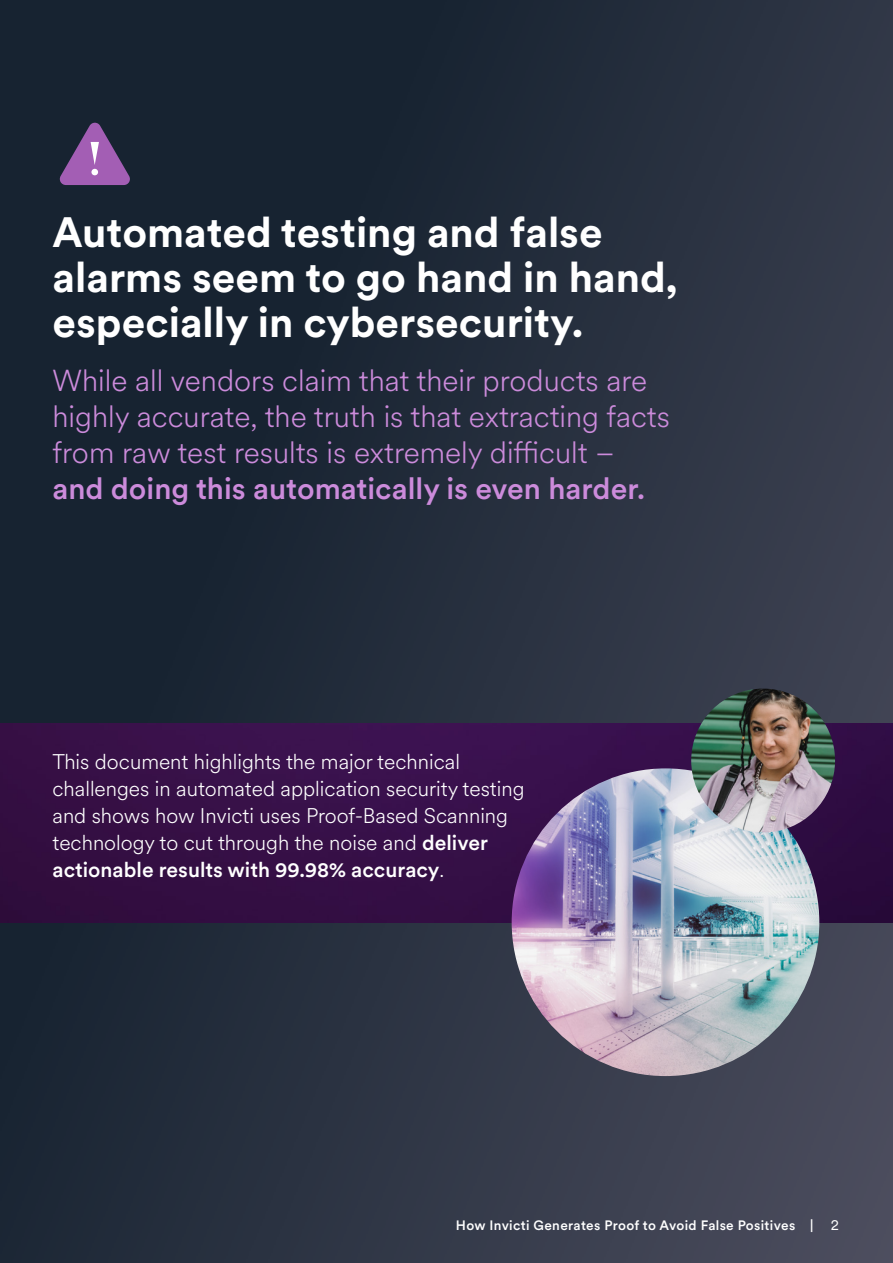
<style>
.page{position:relative;width:893px;height:1263px;background:#fff}
.page>*{position:absolute;margin:0;border:0;box-sizing:border-box;transform-origin:0 0}
.t1{font:700 42px/45px "Circular XX";color:#fff}
.t2{font:300 30px/36px "Circular XX";color:#cc8bdb}
.t3{font:500 30px "Circular XX";color:#cc8bdb}
.t4{font:300 21px/27px "Circular XX";color:#fff}
.t5{font:500 13.5px "Circular XX";letter-spacing:.025em;color:#fff}
.s1{font-weight:500}
.s2{font-weight:400;font-size:15px}
</style>
<div class="page">
<img style="left:0;top:0;width:893px;height:1263px">
<img style="left:0;top:724px;width:893px;height:198px">
<svg style="left:60px;top:123px;width:70px;height:62px;background:#6e4b82"></svg>
<img style="left:512px;top:768px;width:307px;height:308px;border-radius:154px">
<img style="left:691px;top:688px;width:144px;height:144px;border-radius:72px">
<h1 class="t1" style="left:52px;top:208px;width:627px">Automated testing and false alarms seem to go hand in hand, especially in cybersecurity.</h1>
<h2 class="t2" style="left:52px;top:361px;width:619px">While all vendors claim that their products are highly accurate, the truth is that extracting facts from raw test results is extremely difficult –</h2>
<h2 class="t3" style="left:52px;top:468px;width:594px">and doing this automatically is even harder.</h2>
<p class="t4" style="left:52px;top:748px;width:474px">This document highlights the major technical challenges in automated application security testing and shows how Invicti uses Proof-Based Scanning technology to cut through the noise and <span class="s1">deliver actionable results with 99.98% accuracy</span>.</p>
<p class="t5" style="left:456px;top:1216px;width:384px">How Invicti Generates Proof to Avoid False Positives | <span class="s2">2</span></p>
</div>
